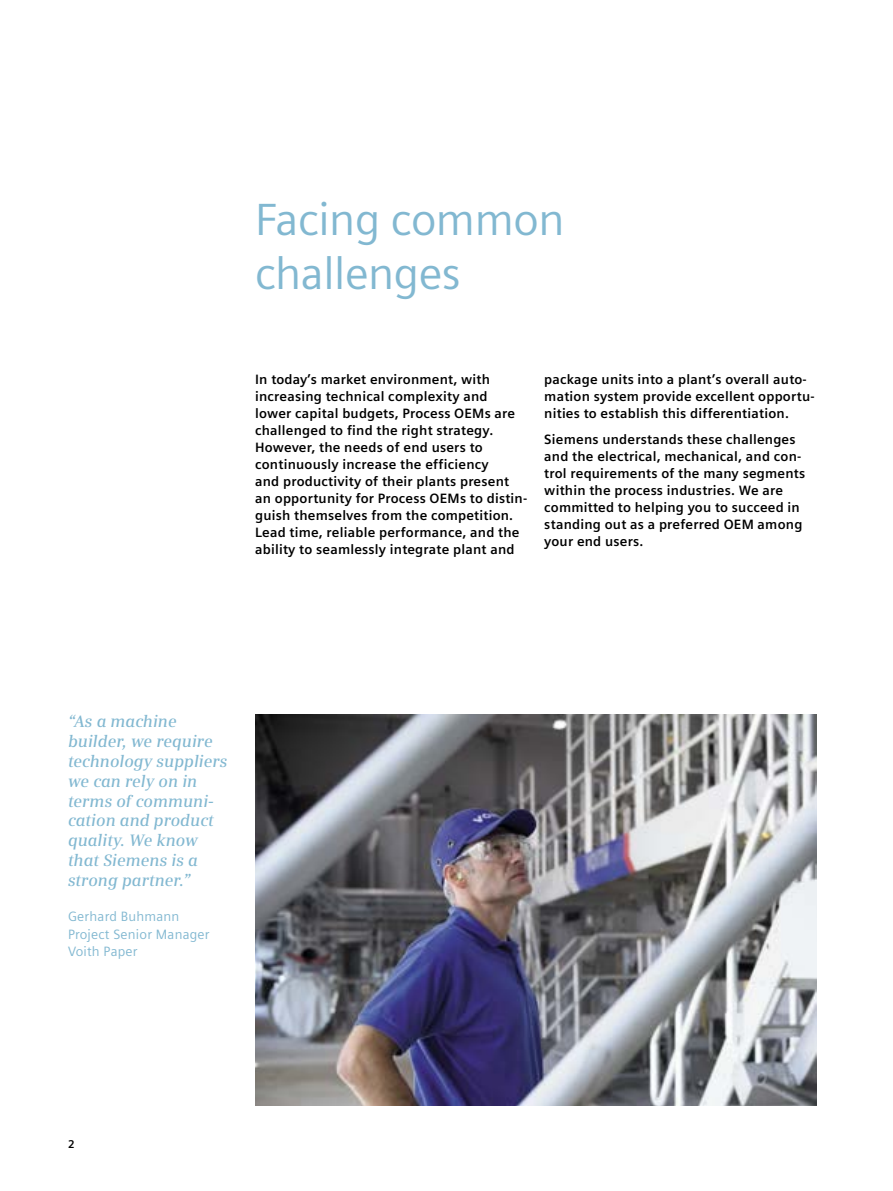
<style>
.page{position:relative;width:893px;height:1191px;background:#fff}
.page>*{position:absolute;margin:0;border:0;box-sizing:border-box;transform-origin:0 0}
.t1{font:45px/54px "Siemens Sans Global";letter-spacing:-.01em;color:#82b8d1}
.t2{font:italic 600 16.5px/19.8px "Siemens Serif";color:#82b8d1}
.t3{font:700 13.5px/17px "Siemens Sans Global";letter-spacing:.015em;color:#000}
.t4{font:13.5px/17.5px "Siemens Sans Global";letter-spacing:.015em;color:#82b8d1}
.t5{font:700 11.25px "Siemens Sans Global";color:#000}
</style>
<div class="page">
<img style="left:255px;top:714px;width:561px;height:392px">
<h1 class="t1" style="left:255px;top:194px;width:311px">Facing common challenges</h1>
<p class="t3" style="left:255px;top:371px;width:274px">In today’s market environment, with increasing technical complexity and<br>lower capital budgets, Process OEMs are challenged to find the right strategy.<br>However, the needs of end users to continuously increase the efficiency<br>and productivity of their plants present an opportunity for Process OEMs to distin&shy;guish themselves from the competition.<br>Lead time, reliable performance, and the ability to seamlessly integrate plant and</p>
<p class="t3" style="left:544px;top:371px;width:272px">package units into a plant’s overall auto&shy;mation system provide excellent opportu&shy;nities to establish this differentiation.</p>
<p class="t3" style="left:544px;top:430px;width:262px">Siemens understands these challenges and the electrical, mechanical, and con&shy;trol requirements of the many segments within the process industries. We are committed to helping you to succeed in standing out as a preferred OEM among your end users.</p>
<p class="t2" style="left:68px;top:711px;width:161px">“As a machine builder, we require technology suppliers we can rely on in terms of communi&shy;cation and product quality. We know that Siemens is a strong partner.”</p>
<p class="t4" style="left:68px;top:908px;width:143px">Gerhard Buhmann<br>Project Senior Manager<br>Voith Paper</p>
<p class="t5" style="left:68px;top:1137px;width:8px">2</p>
</div>
